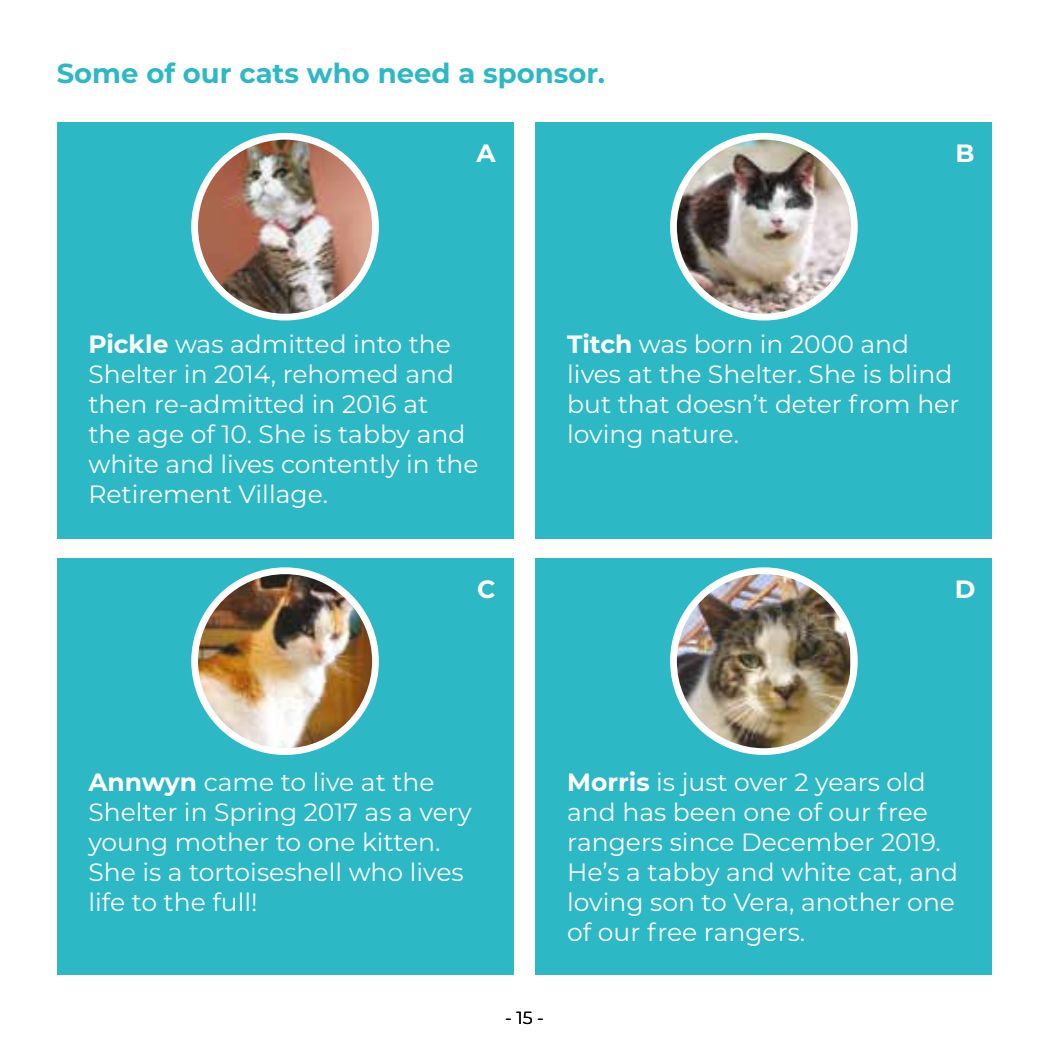
<style>
.page{position:relative;width:1049px;height:1049px;background:#fff}
.page>*{position:absolute;margin:0;border:0;box-sizing:border-box;transform-origin:0 0}
.t1{font:700 27.5px "Montserrat";color:#2db8c5}
.t2{font:25px/30px "Montserrat";color:#fff}
.t3{font:700 25px "Montserrat";color:#fff}
.t4{font:17.5px "Montserrat";color:#000}
.s1{font-weight:700}
</style>
<div class="page">
<div style="left:57px;top:122px;width:456px;height:417px;background:#2db8c5"></div>
<div style="left:57px;top:558px;width:456px;height:416px;background:#2db8c5"></div>
<div style="left:535px;top:122px;width:457px;height:417px;background:#2db8c5"></div>
<div style="left:535px;top:558px;width:457px;height:416px;background:#2db8c5"></div>
<img style="left:195px;top:139px;width:180px;height:178px">
<div style="left:191px;top:133px;width:188px;height:187px;border:7px solid #fff;border-radius:50%"></div>
<img style="left:673px;top:138px;width:181px;height:179px">
<div style="left:670px;top:133px;width:188px;height:187px;border:7px solid #fff;border-radius:50%"></div>
<img style="left:195px;top:571px;width:180px;height:180px;border-radius:90px">
<div style="left:191px;top:567px;width:188px;height:188px;border:7px solid #fff;border-radius:50%"></div>
<img style="left:673px;top:573px;width:177px;height:178px">
<div style="left:670px;top:567px;width:188px;height:188px;border:7px solid #fff;border-radius:50%"></div>
<p class="t1" style="left:57px;top:54px;width:550px">Some of our cats who need a sponsor.</p>
<p class="t3" style="left:477px;top:135px;width:21px">A</p>
<p class="t3" style="left:955px;top:135px;width:21px">B</p>
<p class="t2" style="left:88px;top:328px;width:392px"><span class="s1">Pickle</span> was admitted into the<br>Shelter in 2014, rehomed and then re-admitted in 2016 at<br>the age of 10. She is tabby and white and lives contently in the<br>Retirement Village.</p>
<p class="t3" style="left:477px;top:571px;width:20px">C</p>
<p class="t2" style="left:567px;top:328px;width:394px"><span class="s1">Titch</span> was born in 2000 and lives at the Shelter. She is blind but that doesn’t deter from her loving nature.</p>
<p class="t3" style="left:955px;top:571px;width:22px">D</p>
<p class="t2" style="left:88px;top:766px;width:385px"><span class="s1">Annwyn</span> came to live at the<br>Shelter in Spring 2017 as a very young mother to one kitten.<br>She is a tortoiseshell who lives life to the full!</p>
<p class="t2" style="left:567px;top:766px;width:392px"><span class="s1">Morris</span> is just over 2 years old and has been one of our free rangers since December 2019.<br>He’s a tabby and white cat, and loving son to Vera, another one of our free rangers.</p>
<p class="t4" style="left:505px;top:1006px;width:40px">- 15 -</p>
</div>
